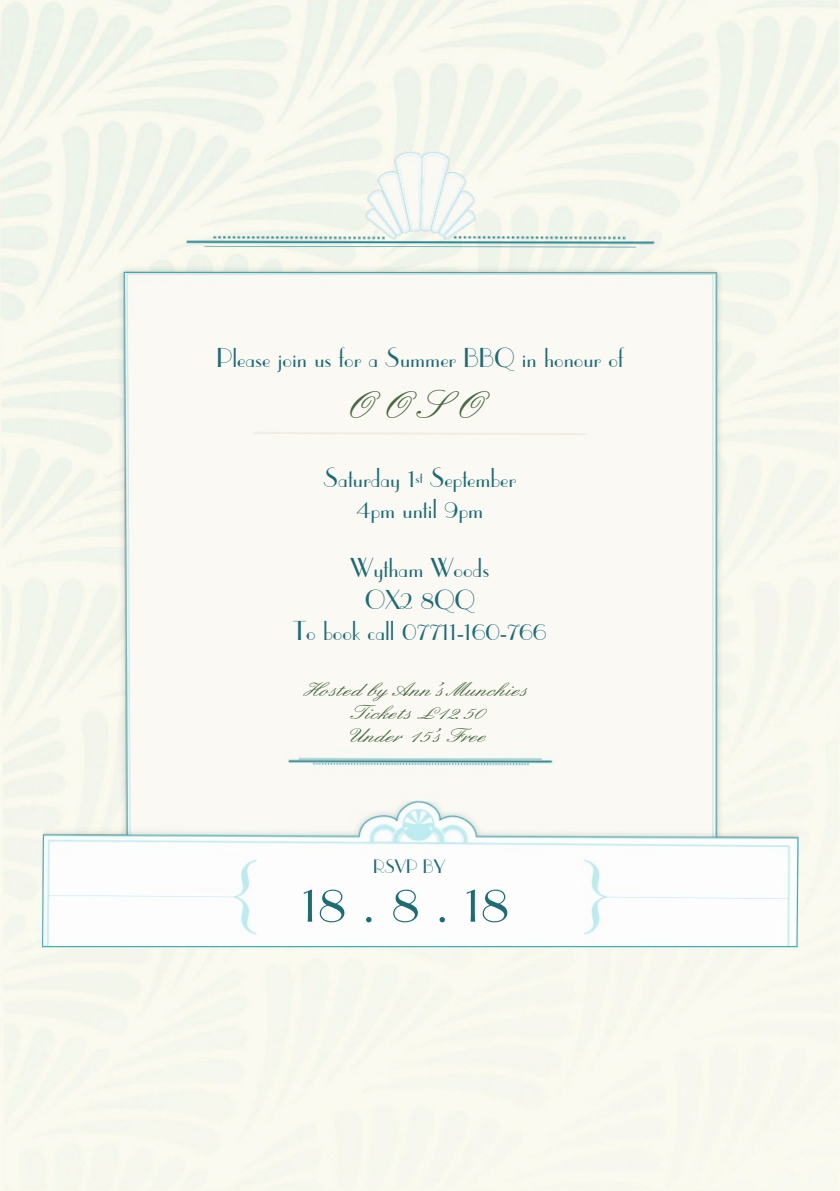
<style>
.page{position:relative;width:840px;height:1191px;background:#fff}
.page>*{position:absolute;margin:0;border:0;box-sizing:border-box;transform-origin:0 0}
.t1{font:53.2px "Parisian BT";color:#1c6c74}
.t2{font:42px "English 157 BT";color:#4b6842}
.t3{font:26px/31.4px "Parisian BT";color:#1c6c74;text-align:center}
.t4{font:21px/23px "English 157 BT";color:#4b6842;text-align:center;scale:1.24 1}
.t5{font:18.4px "Parisian BT";color:#1c6c74}
.s1{font-size:15.6px}
</style>
<div class="page">
<img style="left:0;top:0;width:839px;height:1191px">
<img style="left:42px;top:149px;width:755px;height:798px">
<p class="t3" style="left:216px;top:345px;width:408px">Please join us for a Summer BBQ in honour of</p>
<h2 class="t2" style="left:351px;top:385px;width:139px">O O S O</h2>
<p class="t3" style="left:324px;top:464px;width:193px">Saturday 1<span class="s1">st</span> September<br>4pm until 9pm</p>
<p class="t3" style="left:293px;top:555px;width:255px">Wytham Woods<br>OX2 8QQ<br>To book call 07711-160-766</p>
<p class="t4" style="left:308px;top:679px;width:181px">Hosted by Ann’s Munchies<br>Tickets £12.50<br>Under 15’s Free</p>
<p class="t5" style="left:373px;top:859px;width:73px">RSVP BY</p>
<h1 class="t1" style="left:301px;top:881px;width:209px">18 . 8 . 18</h1>
</div>
